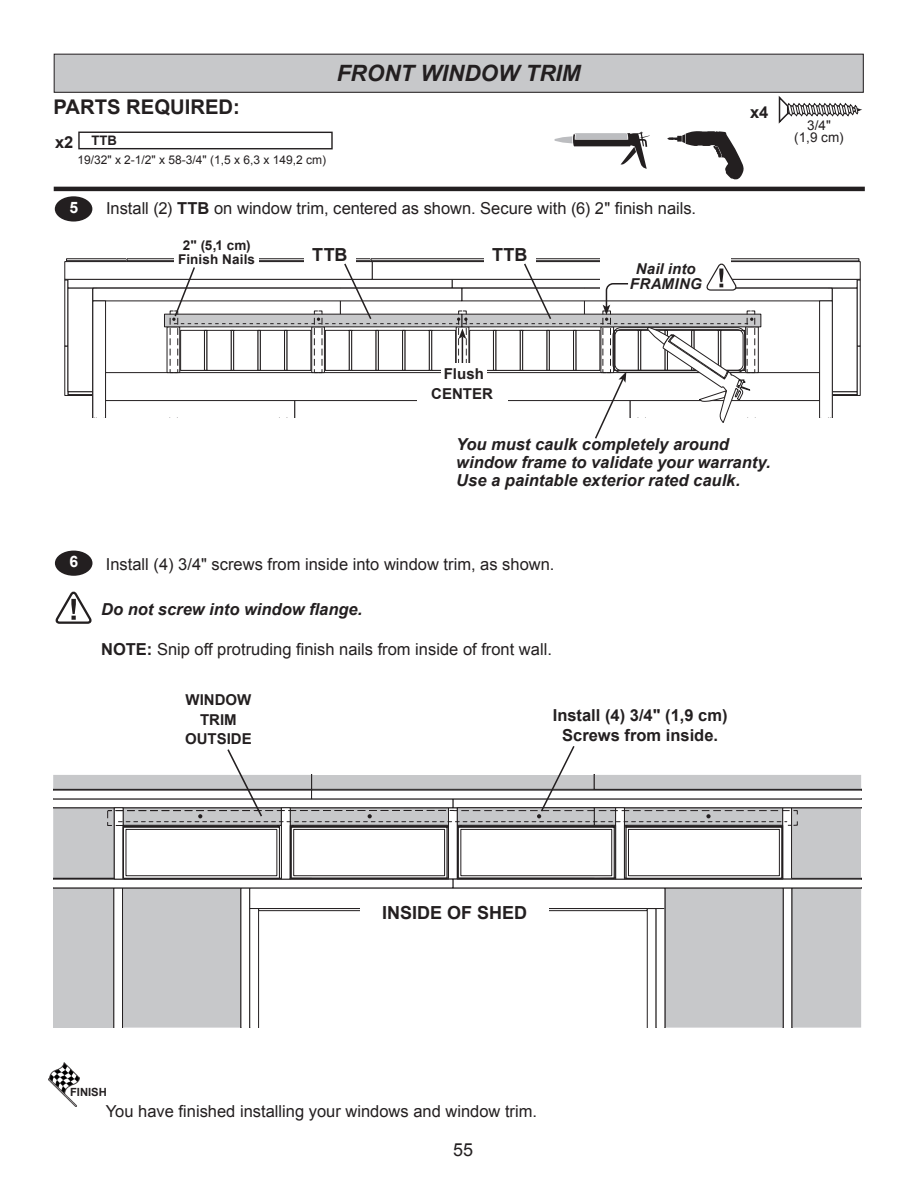
<style>
.page{position:relative;width:918px;height:1188px;background:#fff}
.page>*{position:absolute;margin:0;border:0;box-sizing:border-box;transform-origin:0 0}
.t1{font:italic 700 22.5px "Arial";color:#231f20}
.hhp_fig{font:700 20.25px "Arial";color:#231f20}
.hhp_fig-2{font:700 18px "Arial";color:#231f20}
.t2{font:18px "Arial";color:#231f20}
.t3{font:16.5px "Arial";color:#231f20}
.t4{font:italic 700 16.5px/18px "Arial";color:#231f20}
.hhp_fig-3{font:700 16.5px/19.8px "Arial";color:#231f20;text-align:center}
.t5{font:700 15.75px "Arial";color:#fff}
.hhp_fig-4{font:700 15px/19.5px "Arial";color:#231f20;text-align:center}
.hhp_fig-5{font:italic 700 15px "Arial";letter-spacing:.01em;color:#231f20}
.hhp_fig-6{font:700 13.5px/13.5px "Arial";letter-spacing:.01em;color:#231f20;text-align:center}
.hhp_fig-7{font:13.5px "Arial";color:#231f20}
.hhp_fig-8{font:700 13.05px "Arial";color:#231f20}
.hhp_fig-9{font:12px "Arial";color:#231f20}
.t6{font:700 11.25px "Arial";color:#231f20}
.s1{font-weight:700}
</style>
<div class="page">
<div style="left:66px;top:258px;width:61px;height:3px;border:1px solid #231f20"></div>
<div style="left:126px;top:258px;width:245px;height:3px;border:1px solid #231f20"></div>
<div style="left:371px;top:258px;width:244px;height:3px;border:1px solid #231f20"></div>
<div style="left:615px;top:258px;width:244px;height:3px;border:1px solid #231f20"></div>
<div style="left:78px;top:132px;width:255px;height:17px;border:1px solid #231f20"></div>
<div style="left:55px;top:196px;width:37px;height:26px;background:#231f20;border-radius:50%"></div>
<div style="left:174px;top:238px;width:85px;height:29px;background:#fff"></div>
<div style="left:601px;top:254px;width:130px;height:44px;background:#fff"></div>
<svg style="left:667px;top:131px;width:77px;height:48px"></svg>
<div style="left:54px;top:54px;width:809px;height:38px;background:#c7c8ca"></div>
<div style="left:54px;top:54px;width:810px;height:39px;border:1px solid #231f20"></div>
<hr style="left:54px;top:187px;width:811px;height:4px;background:#231f20">
<div style="left:55px;top:551px;width:38px;height:25px;background:#231f20;border-radius:50%"></div>
<img style="left:48px;top:1063px;width:32px;height:43px">
<svg style="left:56px;top:592px;width:36px;height:32px"></svg>
<svg style="left:779px;top:96px;width:83px;height:28px"></svg>
<svg style="left:53px;top:746px;width:808px;height:282px"></svg>
<div style="left:304px;top:241px;width:52px;height:28px;background:#fff"></div>
<div style="left:484px;top:241px;width:52px;height:28px;background:#fff"></div>
<svg style="left:555px;top:132px;width:95px;height:37px"></svg>
<svg style="left:64px;top:260px;width:797px;height:179px"></svg>
<p class="hhp_fig" style="left:54px;top:93px;width:188px">PARTS REQUIRED:</p>
<p class="hhp_fig-3" style="left:55px;top:133px;width:20px">x2</p>
<p class="hhp_fig-8" style="left:92px;top:131px;width:27px">TTB</p>
<p class="hhp_fig-9" style="left:78px;top:152px;width:250px">19/32" x 2-1/2" x 58-3/4" (1,5 x 6,3 x 149,2 cm)</p>
<p class="t1" style="left:337px;top:59px;width:245px">FRONT WINDOW TRIM</p>
<p class="t5" style="left:69px;top:197px;width:10px">5</p>
<p class="t3" style="left:106px;top:198px;width:592px">Install (2) <span class="s1">TTB</span> on window trim, centered as shown. Secure with (6) 2" finish nails.</p>
<p class="hhp_fig-6" style="left:178px;top:239px;width:78px">2" (5,1 cm)<br>Finish Nails</p>
<p class="hhp_fig-5" style="left:636px;top:259px;width:61px">Nail into</p>
<p class="hhp_fig-5" style="left:630px;top:274px;width:73px">FRAMING</p>
<p class="hhp_fig-2" style="left:312px;top:243px;width:37px">TTB</p>
<p class="hhp_fig-2" style="left:492px;top:243px;width:37px">TTB</p>
<p class="hhp_fig-3" style="left:750px;top:103px;width:20px">x4</p>
<p class="hhp_fig-7" style="left:807px;top:117px;width:25px">3/4"</p>
<p class="hhp_fig-7" style="left:794px;top:129px;width:51px">(1,9 cm)</p>
<p class="hhp_fig-4" style="left:444px;top:364px;width:42px">Flush</p>
<p class="hhp_fig-4" style="left:431px;top:384px;width:63px">CENTER</p>
<p class="t4" style="left:456px;top:435px;width:316px">You must caulk completely around window frame to validate your warranty.</p>
<p class="t4" style="left:456px;top:471px;width:285px">Use a paintable exterior rated caulk.</p>
<p class="t5" style="left:70px;top:551px;width:10px">6</p>
<p class="t3" style="left:106px;top:553px;width:450px">Install (4) 3/4" screws from inside into window trim, as shown.</p>
<p class="t4" style="left:101px;top:601px;width:263px">Do not screw into window flange.</p>
<p class="t3" style="left:101px;top:639px;width:452px"><span class="s1">NOTE:</span> Snip off protruding finish nails from inside of front wall.</p>
<p class="hhp_fig-4" style="left:185px;top:691px;width:68px">WINDOW<br>TRIM<br>OUTSIDE</p>
<p class="hhp_fig-3" style="left:553px;top:706px;width:176px">Install (4) 3/4" (1,9 cm)<br>Screws from inside.</p>
<p class="hhp_fig-2" style="left:382px;top:900px;width:147px">INSIDE OF SHED</p>
<p class="t6" style="left:70px;top:1085px;width:38px">FINISH</p>
<p class="t3" style="left:106px;top:1101px;width:433px">You have finished installing your windows and window trim.</p>
<p class="t2" style="left:453px;top:1138px;width:22px">55</p>
</div>
